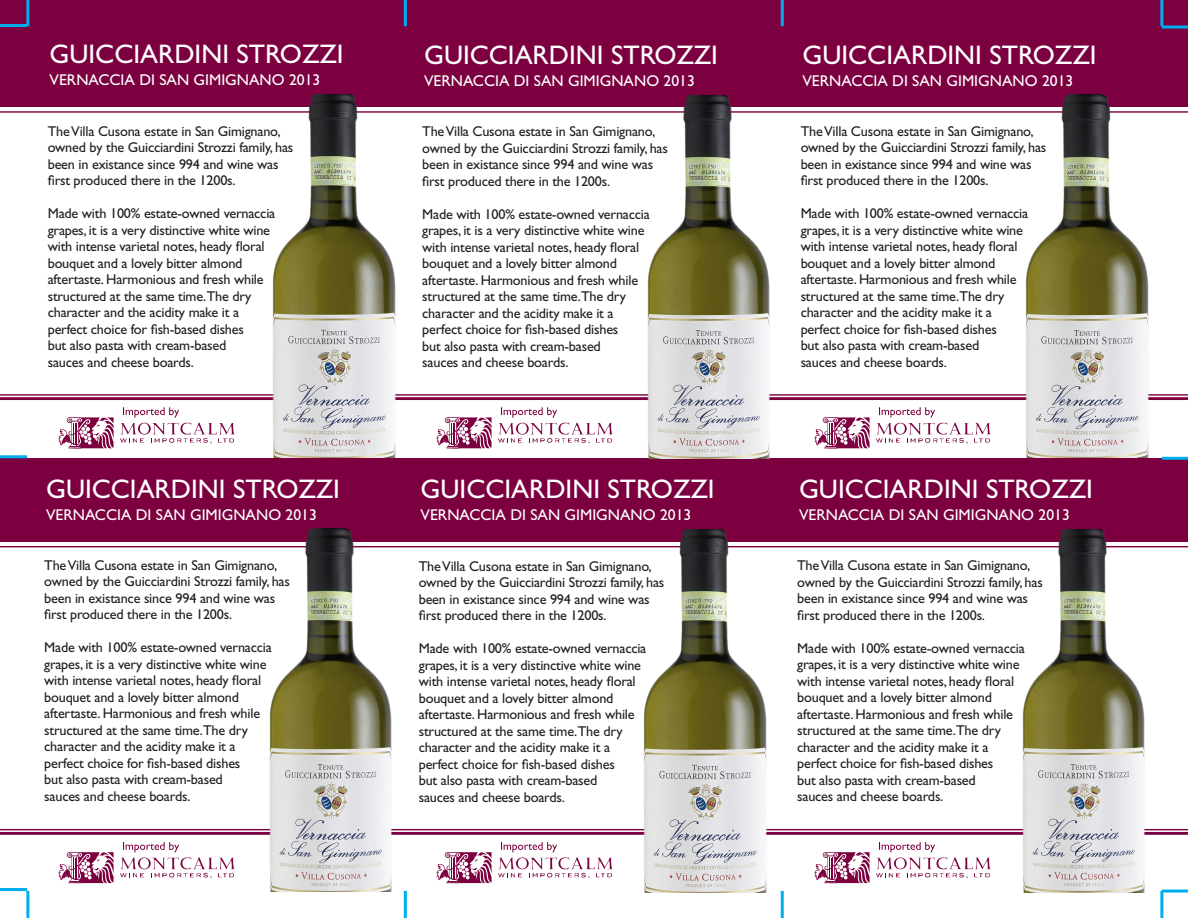
<style>
.page{position:relative;width:1188px;height:918px;background:#fff}
.page>*{position:absolute;margin:0;border:0;box-sizing:border-box;transform-origin:0 0}
.t1{font:27px "Gill Sans";color:#fff}
.t2{font:15.6px "Gill Sans";color:#fff}
.t3{font:14.25px/16.5px "Gill Sans";letter-spacing:-.015em;color:#231f20}
</style>
<div class="page">
<div style="left:0;top:0;width:1188px;height:107px;background:#7c0040"></div>
<hr style="left:0;top:111px;width:1188px;height:2px;background:#7c0040">
<hr style="left:0;top:394px;width:1188px;height:2px;background:#7c0040">
<hr style="left:0;top:397px;width:1188px;height:3px;background:#7c0040">
<div style="left:0;top:458px;width:1188px;height:83px;background:#7c0040"></div>
<hr style="left:0;top:546px;width:1188px;height:1px;background:#7c0040">
<hr style="left:0;top:829px;width:1188px;height:1px;background:#7c0040">
<hr style="left:0;top:832px;width:1188px;height:3px;background:#7c0040">
<svg style="left:59px;top:417px;width:55px;height:31px"></svg>
<svg style="left:120px;top:407px;width:115px;height:37px"></svg>
<svg style="left:437px;top:417px;width:55px;height:31px"></svg>
<svg style="left:498px;top:407px;width:115px;height:37px"></svg>
<svg style="left:815px;top:417px;width:55px;height:31px"></svg>
<svg style="left:876px;top:407px;width:115px;height:37px"></svg>
<svg style="left:59px;top:852px;width:55px;height:31px"></svg>
<svg style="left:120px;top:842px;width:115px;height:37px"></svg>
<svg style="left:437px;top:852px;width:55px;height:31px"></svg>
<svg style="left:498px;top:842px;width:115px;height:37px"></svg>
<svg style="left:815px;top:852px;width:55px;height:31px"></svg>
<svg style="left:876px;top:842px;width:115px;height:37px"></svg>
<hr style="left:0;top:888px;width:27px;height:3px;background:#00aeef">
<hr style="left:0;top:455px;width:27px;height:3px;background:#00aeef">
<hr style="left:0;top:24px;width:27px;height:3px;background:#00aeef">
<hr style="left:1162px;top:890px;width:26px;height:3px;background:#00aeef">
<hr style="left:1162px;top:457px;width:26px;height:3px;background:#00aeef">
<hr style="left:1162px;top:26px;width:26px;height:3px;background:#00aeef">
<hr style="left:1160px;top:891px;width:3px;height:27px;background:#00aeef">
<hr style="left:781px;top:891px;width:3px;height:27px;background:#00aeef">
<hr style="left:404px;top:891px;width:3px;height:27px;background:#00aeef">
<hr style="left:26px;top:891px;width:3px;height:27px;background:#00aeef">
<hr style="left:1160px;top:0;width:3px;height:26px;background:#00aeef">
<hr style="left:781px;top:0;width:3px;height:26px;background:#00aeef">
<hr style="left:404px;top:0;width:3px;height:26px;background:#00aeef">
<hr style="left:26px;top:0;width:3px;height:26px;background:#00aeef">
<img style="left:267px;top:94px;width:133px;height:364px">
<img style="left:641px;top:95px;width:133px;height:363px">
<img style="left:1020px;top:95px;width:133px;height:363px">
<img style="left:263px;top:529px;width:133px;height:363px">
<img style="left:638px;top:529px;width:133px;height:363px">
<img style="left:1016px;top:529px;width:133px;height:363px">
<p class="t1" style="left:50px;top:39px;width:295px">GUICCIARDINI STROZZI</p>
<p class="t2" style="left:50px;top:71px;width:272px">VERNACCIA DI SAN GIMIGNANO 2013</p>
<p class="t3" style="left:48px;top:123px;width:247px">The Villa Cusona estate in San Gimignano, owned by the Guicciardini Strozzi family, has been in existance since 994 and wine was first produced there in the 1200s.</p>
<p class="t3" style="left:48px;top:205px;width:229px">Made with 100% estate-owned vernaccia grapes, it is a very distinctive white wine with intense varietal notes, heady floral bouquet and a lovely bitter almond aftertaste. Harmonious and fresh while structured at the same time.The dry character and the acidity make it a perfect choice for fish-based dishes<br>but also pasta with cream-based<br>sauces and cheese boards.</p>
<p class="t1" style="left:46px;top:473px;width:295px">GUICCIARDINI STROZZI</p>
<p class="t2" style="left:46px;top:506px;width:272px">VERNACCIA DI SAN GIMIGNANO 2013</p>
<p class="t3" style="left:44px;top:557px;width:247px">The Villa Cusona estate in San Gimignano, owned by the Guicciardini Strozzi family, has been in existance since 994 and wine was first produced there in the 1200s.</p>
<p class="t3" style="left:44px;top:639px;width:229px">Made with 100% estate-owned vernaccia grapes, it is a very distinctive white wine with intense varietal notes, heady floral bouquet and a lovely bitter almond aftertaste. Harmonious and fresh while structured at the same time.The dry character and the acidity make it a perfect choice for fish-based dishes<br>but also pasta with cream-based<br>sauces and cheese boards.</p>
<p class="t1" style="left:424px;top:39px;width:295px">GUICCIARDINI STROZZI</p>
<p class="t2" style="left:424px;top:72px;width:272px">VERNACCIA DI SAN GIMIGNANO 2013</p>
<p class="t3" style="left:422px;top:123px;width:247px">The Villa Cusona estate in San Gimignano, owned by the Guicciardini Strozzi family, has been in existance since 994 and wine was first produced there in the 1200s.</p>
<p class="t3" style="left:422px;top:206px;width:229px">Made with 100% estate-owned vernaccia grapes, it is a very distinctive white wine with intense varietal notes, heady floral bouquet and a lovely bitter almond aftertaste. Harmonious and fresh while structured at the same time.The dry character and the acidity make it a perfect choice for fish-based dishes<br>but also pasta with cream-based<br>sauces and cheese boards.</p>
<p class="t1" style="left:421px;top:474px;width:295px">GUICCIARDINI STROZZI</p>
<p class="t2" style="left:421px;top:506px;width:272px">VERNACCIA DI SAN GIMIGNANO 2013</p>
<p class="t3" style="left:419px;top:558px;width:247px">The Villa Cusona estate in San Gimignano, owned by the Guicciardini Strozzi family, has been in existance since 994 and wine was first produced there in the 1200s.</p>
<p class="t3" style="left:419px;top:640px;width:229px">Made with 100% estate-owned vernaccia grapes, it is a very distinctive white wine with intense varietal notes, heady floral bouquet and a lovely bitter almond aftertaste. Harmonious and fresh while structured at the same time.The dry character and the acidity make it a perfect choice for fish-based dishes<br>but also pasta with cream-based<br>sauces and cheese boards.</p>
<p class="t1" style="left:803px;top:39px;width:295px">GUICCIARDINI STROZZI</p>
<p class="t2" style="left:803px;top:72px;width:272px">VERNACCIA DI SAN GIMIGNANO 2013</p>
<p class="t3" style="left:801px;top:123px;width:247px">The Villa Cusona estate in San Gimignano, owned by the Guicciardini Strozzi family, has been in existance since 994 and wine was first produced there in the 1200s.</p>
<p class="t3" style="left:801px;top:206px;width:229px">Made with 100% estate-owned vernaccia grapes, it is a very distinctive white wine with intense varietal notes, heady floral bouquet and a lovely bitter almond aftertaste. Harmonious and fresh while structured at the same time.The dry character and the acidity make it a perfect choice for fish-based dishes<br>but also pasta with cream-based<br>sauces and cheese boards.</p>
<p class="t1" style="left:799px;top:474px;width:295px">GUICCIARDINI STROZZI</p>
<p class="t2" style="left:799px;top:506px;width:272px">VERNACCIA DI SAN GIMIGNANO 2013</p>
<p class="t3" style="left:797px;top:557px;width:247px">The Villa Cusona estate in San Gimignano, owned by the Guicciardini Strozzi family, has been in existance since 994 and wine was first produced there in the 1200s.</p>
<p class="t3" style="left:797px;top:640px;width:229px">Made with 100% estate-owned vernaccia grapes, it is a very distinctive white wine with intense varietal notes, heady floral bouquet and a lovely bitter almond aftertaste. Harmonious and fresh while structured at the same time.The dry character and the acidity make it a perfect choice for fish-based dishes<br>but also pasta with cream-based<br>sauces and cheese boards.</p>
</div>
